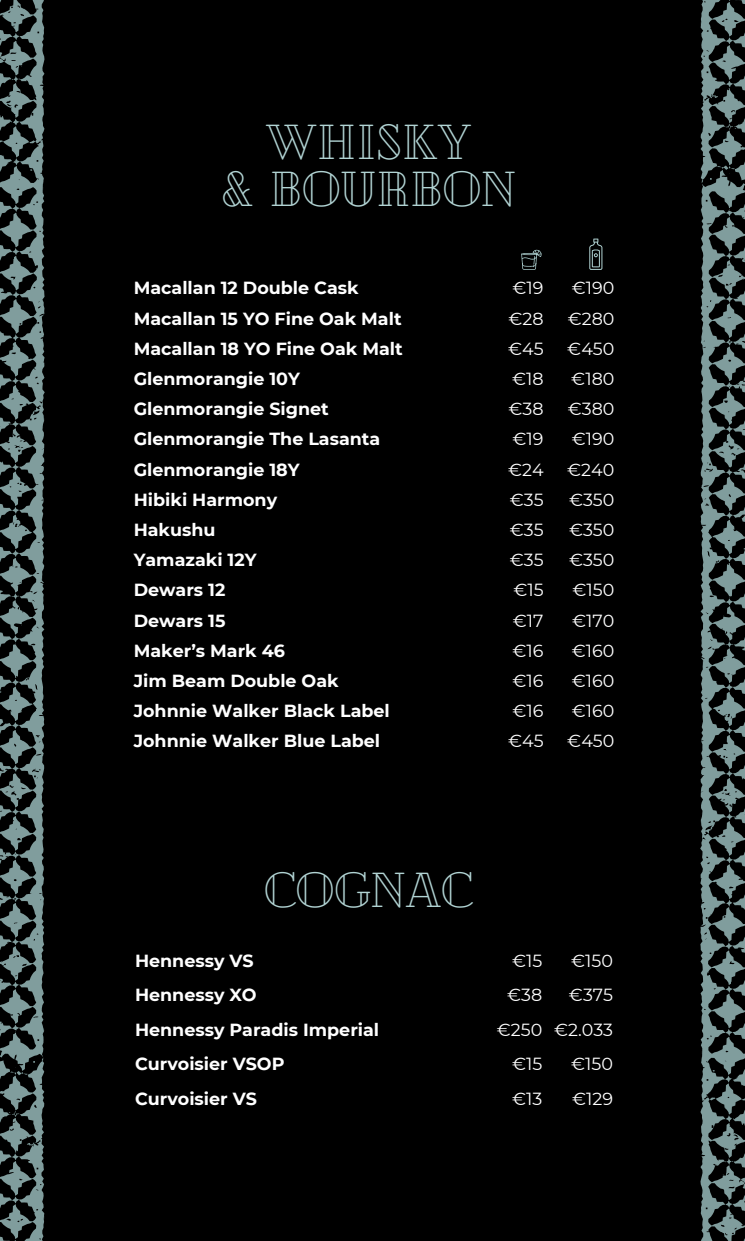
<style>
.page{position:relative;width:745px;height:1241px;background:#fff}
.page>*{position:absolute;margin:0;border:0;box-sizing:border-box;transform-origin:0 0}
.t1{font:49px/47.2px "Cheque";color:#b1d3d3;text-align:center}
.t2{font:700 17.5px "Montserrat";color:#fff}
.t3{font:17.5px "Montserrat";color:#fff}
</style>
<div class="page">
<div style="left:0;top:0;width:744px;height:1240px;background:#000"></div>
<svg style="left:700px;top:0;width:44px;height:1240px"></svg>
<svg style="left:0;top:0;width:45px;height:1240px"></svg>
<svg style="left:521px;top:250px;width:20px;height:19px"></svg>
<svg style="left:589px;top:238px;width:13px;height:32px"></svg>
<h1 class="t1" style="left:221px;top:116px;width:296px">WHISKY<br>&amp; BOURBON</h1>
<p class="t2" style="left:134px;top:277px;width:226px">Macallan 12 Double Cask</p>
<p class="t3" style="left:512px;top:277px;width:32px">€19</p>
<p class="t3" style="left:571px;top:277px;width:44px">€190</p>
<p class="t2" style="left:134px;top:307px;width:269px">Macallan 15 YO Fine Oak Malt</p>
<p class="t3" style="left:508px;top:307px;width:37px">€28</p>
<p class="t3" style="left:567px;top:307px;width:48px">€280</p>
<p class="t2" style="left:134px;top:338px;width:270px">Macallan 18 YO Fine Oak Malt</p>
<p class="t3" style="left:508px;top:338px;width:37px">€45</p>
<p class="t3" style="left:567px;top:338px;width:49px">€450</p>
<p class="t2" style="left:134px;top:368px;width:168px">Glenmorangie 10Y</p>
<p class="t3" style="left:512px;top:368px;width:33px">€18</p>
<p class="t3" style="left:571px;top:368px;width:45px">€180</p>
<p class="t2" style="left:134px;top:398px;width:197px">Glenmorangie Signet</p>
<p class="t3" style="left:508px;top:398px;width:37px">€38</p>
<p class="t3" style="left:567px;top:398px;width:48px">€380</p>
<p class="t2" style="left:134px;top:428px;width:248px">Glenmorangie The Lasanta</p>
<p class="t3" style="left:512px;top:428px;width:32px">€19</p>
<p class="t3" style="left:571px;top:428px;width:44px">€190</p>
<p class="t2" style="left:134px;top:458px;width:167px">Glenmorangie 18Y</p>
<p class="t3" style="left:507px;top:458px;width:37px">€24</p>
<p class="t3" style="left:567px;top:458px;width:49px">€240</p>
<p class="t2" style="left:134px;top:489px;width:145px">Hibiki Harmony</p>
<p class="t3" style="left:509px;top:489px;width:35px">€35</p>
<p class="t3" style="left:568px;top:489px;width:47px">€350</p>
<p class="t2" style="left:134px;top:519px;width:83px">Hakushu</p>
<p class="t3" style="left:509px;top:519px;width:35px">€35</p>
<p class="t3" style="left:568px;top:519px;width:47px">€350</p>
<p class="t2" style="left:134px;top:549px;width:124px">Yamazaki 12Y</p>
<p class="t3" style="left:509px;top:549px;width:35px">€35</p>
<p class="t3" style="left:568px;top:549px;width:47px">€350</p>
<p class="t2" style="left:134px;top:579px;width:93px">Dewars 12</p>
<p class="t3" style="left:513px;top:579px;width:32px">€15</p>
<p class="t3" style="left:572px;top:579px;width:43px">€150</p>
<p class="t2" style="left:134px;top:609px;width:93px">Dewars 15</p>
<p class="t3" style="left:512px;top:609px;width:32px">€17</p>
<p class="t3" style="left:572px;top:609px;width:44px">€170</p>
<p class="t2" style="left:134px;top:639px;width:153px">Maker’s Mark 46</p>
<p class="t3" style="left:512px;top:639px;width:32px">€16</p>
<p class="t3" style="left:571px;top:639px;width:44px">€160</p>
<p class="t2" style="left:134px;top:670px;width:206px">Jim Beam Double Oak</p>
<p class="t3" style="left:512px;top:670px;width:32px">€16</p>
<p class="t3" style="left:571px;top:670px;width:44px">€160</p>
<p class="t2" style="left:134px;top:700px;width:257px">Johnnie Walker Black Label</p>
<p class="t3" style="left:512px;top:700px;width:32px">€16</p>
<p class="t3" style="left:571px;top:700px;width:44px">€160</p>
<p class="t2" style="left:134px;top:730px;width:248px">Johnnie Walker Blue Label</p>
<p class="t3" style="left:508px;top:730px;width:37px">€45</p>
<p class="t3" style="left:567px;top:730px;width:49px">€450</p>
<p class="t1" style="left:264px;top:863px;width:210px">COGNAC</p>
<p class="t2" style="left:135px;top:949px;width:120px">Hennessy VS</p>
<p class="t3" style="left:511px;top:949px;width:32px">€15</p>
<p class="t3" style="left:571px;top:949px;width:43px">€150</p>
<p class="t2" style="left:135px;top:984px;width:123px">Hennessy XO</p>
<p class="t3" style="left:507px;top:984px;width:37px">€38</p>
<p class="t3" style="left:568px;top:984px;width:46px">€375</p>
<p class="t2" style="left:135px;top:1018px;width:245px">Hennessy Paradis Imperial</p>
<p class="t3" style="left:496px;top:1018px;width:118px">€250 €2.033</p>
<p class="t2" style="left:135px;top:1053px;width:151px">Curvoisier VSOP</p>
<p class="t3" style="left:511px;top:1053px;width:32px">€15</p>
<p class="t3" style="left:571px;top:1053px;width:43px">€150</p>
<p class="t2" style="left:135px;top:1087px;width:123px">Curvoisier VS</p>
<p class="t3" style="left:512px;top:1087px;width:32px">€13</p>
<p class="t3" style="left:572px;top:1087px;width:42px">€129</p>
</div>
